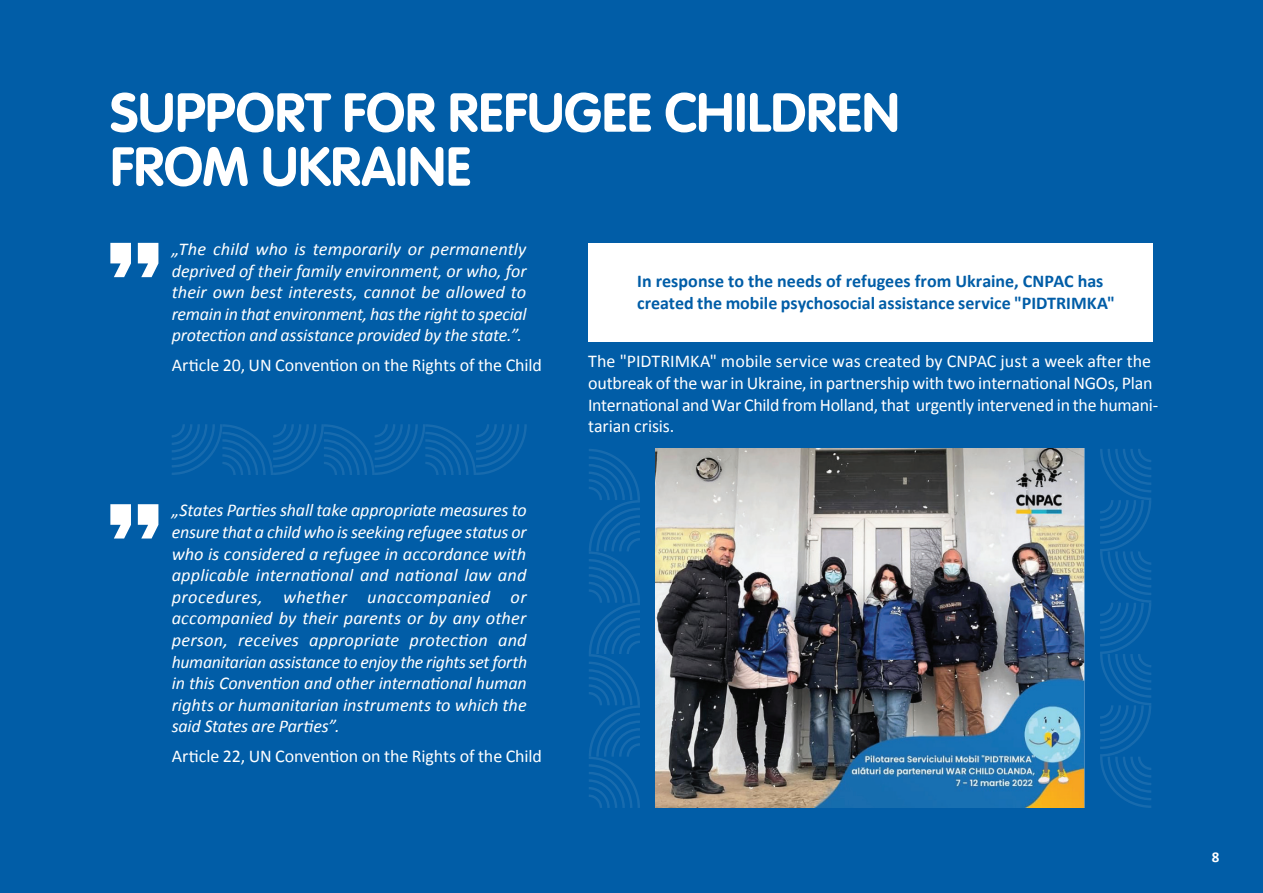
<style>
.page{position:relative;width:1263px;height:893px;background:#015da7}
.page>*{position:absolute;margin:0;border:0;box-sizing:border-box;transform-origin:0 0}
.t1{font:700 54px/54px "VAG Rounded Next";color:#fff}
.t2{font:italic 18px/21.6px "Calibri";letter-spacing:-.005em;color:#fff;text-align:justify}
.t3{font:18px/21.6px "Calibri";letter-spacing:-.01em;color:#fff}
.t4{font:700 18px/21.6px "Calibri";color:#015da7}
.t5{font:700 15px "Calibri";color:#fff}
</style>
<div class="page">
<svg style="left:1100px;top:449px;width:51px;height:359px"></svg>
<svg style="left:589px;top:449px;width:51px;height:359px"></svg>
<svg style="left:172px;top:424px;width:355px;height:51px"></svg>
<svg style="left:110px;top:243px;width:21px;height:34px"></svg>
<svg style="left:138px;top:243px;width:20px;height:34px"></svg>
<svg style="left:110px;top:504px;width:21px;height:34px"></svg>
<svg style="left:138px;top:504px;width:20px;height:34px"></svg>
<div style="left:588px;top:243px;width:564px;height:98px;background:#fff"></div>
<img style="left:656px;top:449px;width:429px;height:359px">
<h1 class="t1" style="left:110px;top:86px;width:791px">SUPPORT FOR REFUGEE CHILDREN<br>FROM UKRAINE</h1>
<p class="t2" style="left:172px;top:237px;width:357px">„The child who is temporarily or permanently deprived of their family environment, or who, for their own best interests, cannot be allowed to remain in that environment, has the right to special protection and assistance provided by the state.”.</p>
<p class="t3" style="left:172px;top:353px;width:372px">Article 20, UN Convention on the Rights of the Child</p>
<p class="t3" style="left:588px;top:350px;width:572px">The "PIDTRIMKA" mobile service was created by CNPAC just a week after the outbreak of the war in Ukraine, in partnership with two international NGOs, Plan International and War Child from Holland, that urgently intervened in the humani&shy;tarian crisis.</p>
<p class="t4" style="left:637px;top:270px;width:479px">In response to the needs of refugees from Ukraine, CNPAC has created the mobile psychosocial assistance service "PIDTRIMKA"</p>
<p class="t2" style="left:172px;top:499px;width:357px">„States Parties shall take appropriate measures to ensure that a child who is seeking refugee status or who is considered a refugee in accordance with applicable international and national law and procedures, whether unaccompanied or accompanied by their parents or by any other person, receives appropriate protection and humanitarian assistance to enjoy the rights set forth in this Convention and other international human rights or humanitarian instruments to which the said States are Parties”.</p>
<p class="t3" style="left:172px;top:744px;width:372px">Article 22, UN Convention on the Rights of the Child</p>
<p class="t5" style="left:1212px;top:846px;width:9px">8</p>
</div>
